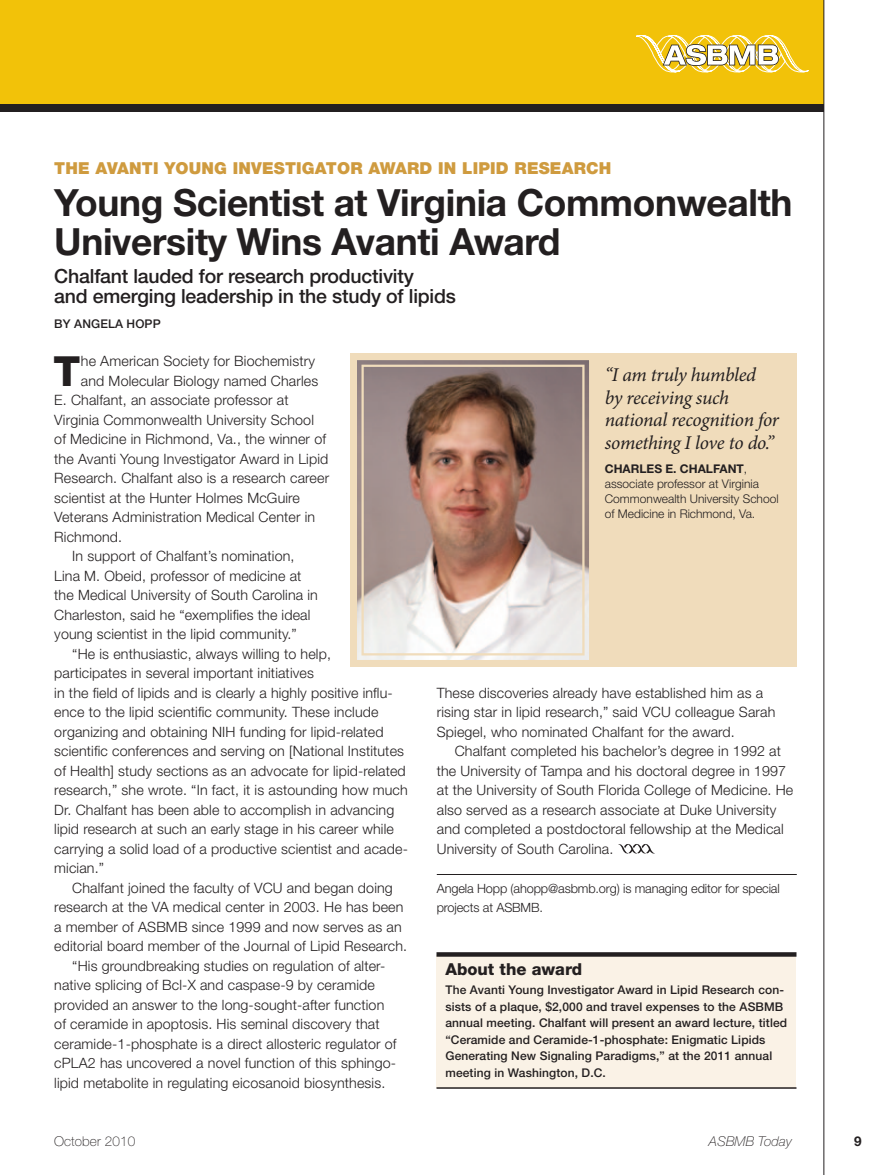
<style>
.page{position:relative;width:891px;height:1175px;background:#fff}
.page>*{position:absolute;margin:0;border:0;box-sizing:border-box;transform-origin:0 0}
.t1{font:800 41.55px "Helvetica Neue LT Std";color:#231f20}
.t2{font:700 37.5px/39px "Helvetica Neue LT Std";letter-spacing:-.01em;color:#231f20}
.t3{font:500 19.5px/19.5px "Helvetica Neue LT Std";letter-spacing:-.01em;color:#231f20}
.t4{font:italic 19.5px/22.5px "Minion Pro";letter-spacing:-.02em;color:#231f20}
.t5{font:900 16.5px "Helvetica Neue LT Std";letter-spacing:.01em;color:#cf9b3f}
.t6{font:800 16.5px "Helvetica Neue LT Std";color:#231f20}
.t7{font:300 14.25px/19.5px "Helvetica Neue LT Std";letter-spacing:.01em;color:#231f20}
.t8{font:100 13.5px "Helvetica Neue LT Std";letter-spacing:.01em;color:#231f20}
.t9{font:italic 100 13.5px "Helvetica Neue LT Std";letter-spacing:.01em;color:#231f20}
.t10{font:700 13.5px "Helvetica Neue LT Std";color:#231f20}
.t11{font:300 12.75px/19.5px "Helvetica Neue LT Std";letter-spacing:-.01em;color:#231f20}
.t12{font:500 12px/16.5px "Helvetica Neue LT Std";letter-spacing:.01em;color:#231f20}
.t13{font:300 12px/15px "Helvetica Neue LT Std";color:#231f20}
.s1{font-weight:700}
</style>
<div class="page">
<hr style="left:437px;top:874px;width:360px;height:1px;background:#231f20">
<svg style="left:618px;top:844px;width:37px;height:10px"></svg>
<div style="left:350px;top:353px;width:447px;height:313px;background:#f0dcbb"></div>
<svg style="left:350px;top:360px;width:249px;height:307px;background:#b49d93"></svg>
<div style="left:361px;top:364px;width:224px;height:291px;border:2px solid #f0dcbb"></div>
<div style="left:436px;top:955px;width:360px;height:133px;background:#faf2e6"></div>
<svg style="left:436px;top:952px;width:360px;height:4px"></svg>
<hr style="left:436px;top:1087px;width:360px;height:1px;background:#231f20">
<div style="left:0;top:0;width:824px;height:112px;background:#231f20"></div>
<div style="left:0;top:0;width:824px;height:104px;background:#f2c209"></div>
<svg style="left:636px;top:35px;width:173px;height:38px"></svg>
<hr style="left:824px;top:0;width:1px;height:1174px;background:#231f20">
<p class="t5" style="left:54px;top:158px;width:76px">THE AVANT</p>
<p class="t5" style="left:153px;top:158px;width:121px">I YOUNG INVEST</p>
<p class="t5" style="left:296px;top:158px;width:113px">IGATOR AWARD</p>
<p class="t5" style="left:438px;top:158px;width:102px">IN LIPID RESEARC</p>
<p class="t5" style="left:599px;top:158px;width:14px">H</p>
<h2 class="t2" style="left:54px;top:182px;width:740px">Young Scientist at Virginia Commonwealth<br>University Wins Avanti Award</h2>
<h3 class="t3" style="left:54px;top:266px;width:403px">Chalfant lauded for research productivity<br>and emerging leadership in the study of lipids</h3>
<p class="t12" style="left:54px;top:316px;width:108px">BY ANGELA HOPP</p>
<h1 class="t1" style="left:54px;top:346px;width:28px">T</h1>
<p class="t7" style="left:81px;top:351px;width:236px">he American Society for Biochemistry</p>
<p class="t7" style="left:81px;top:370px;width:239px">and Molecular Biology named Charles</p>
<p class="t7" style="left:54px;top:390px;width:236px">E. Chalfant, an associate professor at</p>
<p class="t7" style="left:54px;top:409px;width:261px">Virginia Commonwealth University School</p>
<p class="t7" style="left:54px;top:429px;width:273px">of Medicine in Richmond, Va., the winner of</p>
<p class="t7" style="left:54px;top:448px;width:276px">the Avanti Young Investigator Award in Lipid</p>
<p class="t7" style="left:54px;top:468px;width:276px">Research. Chalfant also is a research career</p>
<p class="t7" style="left:54px;top:487px;width:247px">scientist at the Hunter Holmes McGuire</p>
<p class="t7" style="left:54px;top:507px;width:262px">Veterans Administration Medical Center in</p>
<p class="t7" style="left:54px;top:526px;width:69px">Richmond.</p>
<p class="t7" style="left:72px;top:546px;width:224px">In support of Chalfant’s nomination,</p>
<p class="t7" style="left:54px;top:565px;width:249px">Lina M. Obeid, professor of medicine at</p>
<p class="t7" style="left:54px;top:585px;width:265px">the Medical University of South Carolina in</p>
<p class="t7" style="left:54px;top:604px;width:258px">Charleston, said he “exemplifies the ideal</p>
<p class="t7" style="left:54px;top:624px;width:244px">young scientist in the lipid community.”</p>
<p class="t7" style="left:72px;top:643px;width:260px">“He is enthusiastic, always willing to help,</p>
<p class="t7" style="left:54px;top:663px;width:261px">participates in several important initiatives</p>
<p class="t7" style="left:54px;top:682px;width:340px">in the field of lipids and is clearly a highly positive influ-</p>
<p class="t7" style="left:54px;top:702px;width:326px">ence to the lipid scientific community. These include</p>
<p class="t7" style="left:54px;top:721px;width:331px">organizing and obtaining NIH funding for lipid-related</p>
<p class="t7" style="left:54px;top:741px;width:351px">scientific conferences and serving on [National Institutes</p>
<p class="t7" style="left:54px;top:760px;width:353px">of Health] study sections as an advocate for lipid-related</p>
<p class="t7" style="left:54px;top:780px;width:355px">research,” she wrote. “In fact, it is astounding how much</p>
<p class="t7" style="left:54px;top:799px;width:342px">Dr. Chalfant has been able to accomplish in advancing</p>
<p class="t7" style="left:54px;top:819px;width:341px">lipid research at such an early stage in his career while</p>
<p class="t7" style="left:54px;top:838px;width:355px">carrying a solid load of a productive scientist and acade-</p>
<p class="t7" style="left:54px;top:858px;width:51px">mician.”</p>
<p class="t7" style="left:72px;top:877px;width:322px">Chalfant joined the faculty of VCU and began doing</p>
<p class="t7" style="left:54px;top:897px;width:351px">research at the VA medical center in 2003. He has been</p>
<p class="t7" style="left:54px;top:916px;width:349px">a member of ASBMB since 1999 and now serves as an</p>
<p class="t7" style="left:54px;top:936px;width:354px">editorial board member of the Journal of Lipid Research.</p>
<p class="t7" style="left:72px;top:955px;width:315px">“His groundbreaking studies on regulation of alter-</p>
<p class="t7" style="left:54px;top:975px;width:322px">native splicing of Bcl-X and caspase-9 by ceramide</p>
<p class="t7" style="left:54px;top:994px;width:332px">provided an answer to the long-sought-after function</p>
<p class="t7" style="left:54px;top:1014px;width:327px">of ceramide in apoptosis. His seminal discovery that</p>
<p class="t7" style="left:54px;top:1033px;width:344px">ceramide-1-phosphate is a direct allosteric regulator of</p>
<p class="t7" style="left:54px;top:1053px;width:343px">cPLA2 has uncovered a novel function of this sphingo-</p>
<p class="t7" style="left:54px;top:1072px;width:332px">lipid metabolite in regulating eicosanoid biosynthesis.</p>
<h3 class="t4" style="left:605px;top:363px;width:176px">“I am truly humbled<br>by receiving such national recognition for something I love to do.”</h3>
<p class="t13" style="left:605px;top:460px;width:175px"><span class="s1">CHARLES E. CHALFANT</span>, associate professor at Virginia<br>Commonwealth University School of Medicine in Richmond, Va.</p>
<p class="t7" style="left:437px;top:682px;width:340px">These discoveries already have established him as a rising star in lipid research,” said VCU colleague Sarah<br>Spiegel, who nominated Chalfant for the award.</p>
<p class="t7" style="left:437px;top:741px;width:358px;text-indent:18px">Chalfant completed his bachelor’s degree in 1992 at the University of Tampa and his doctoral degree in 1997 at the University of South Florida College of Medicine. He also served as a research associate at Duke University and completed a postdoctoral fellowship at the Medical University of South Carolina.</p>
<p class="t11" style="left:437px;top:878px;width:345px">Angela Hopp (ahopp@asbmb.org) is managing editor for special projects at ASBMB.</p>
<p class="t6" style="left:446px;top:959px;width:138px">About the award</p>
<p class="t12" style="left:446px;top:981px;width:343px">The Avanti Young Investigator Award in Lipid Research con&shy;sists of a plaque, $2,000 and travel expenses to the ASBMB annual meeting. Chalfant will present an award lecture, titled “Ceramide and Ceramide-1-phosphate: Enigmatic Lipids Generating New Signaling Paradigms,” at the 2011 annual meeting in Washington, D.C.</p>
<p class="t8" style="left:54px;top:1133px;width:83px">October 2010</p>
<p class="t9" style="left:709px;top:1133px;width:84px">ASBMB Today</p>
<p class="t10" style="left:854px;top:1132px;width:9px">9</p>
</div>
